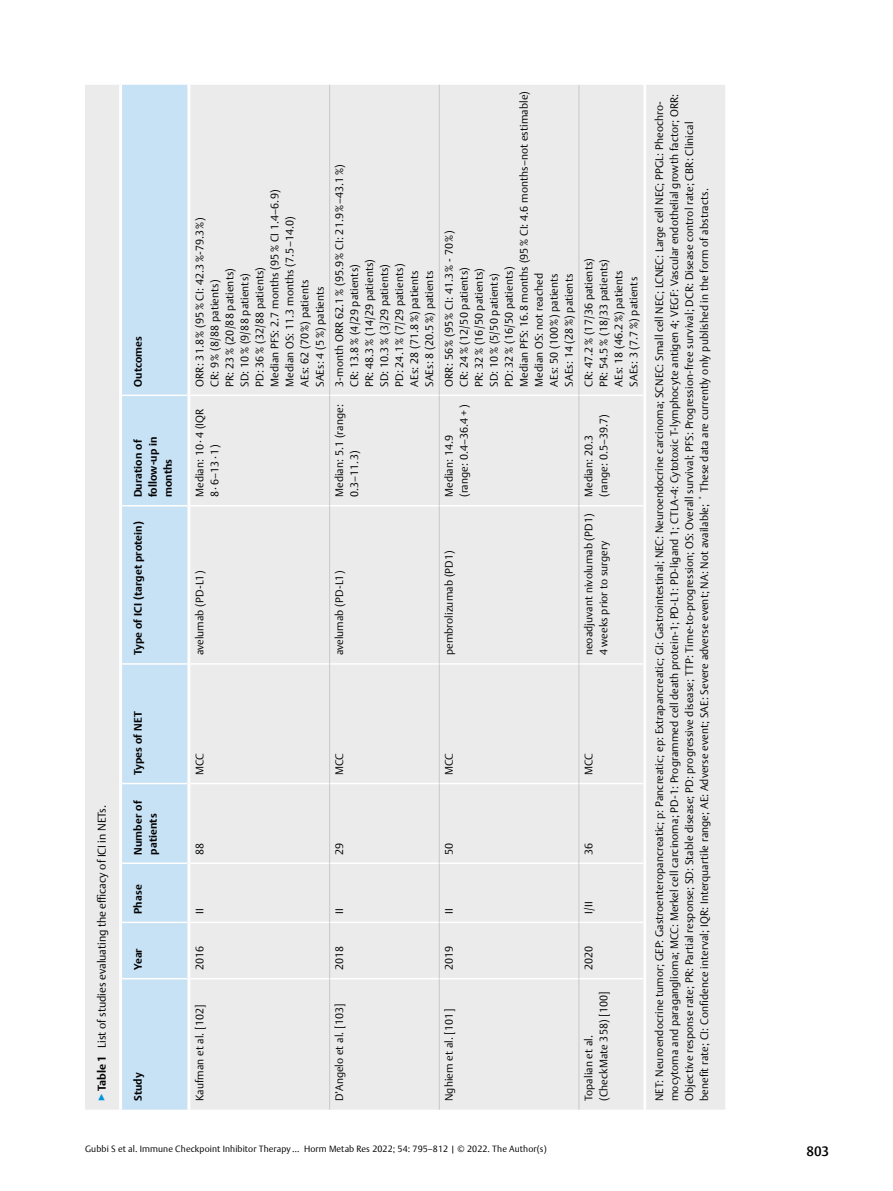
<style>
.page{position:relative;width:893px;height:1191px;background:#fff}
.page>*{position:absolute;margin:0;border:0;box-sizing:border-box;transform-origin:0 0}
.t1{font:500 13.5px "Thieme Argo 2011";color:#000}
.t2{font:300 11.25px "Thieme Argo 2011";color:#000}
.t3{font:300 10.8px/15px "Thieme Argo 2011";letter-spacing:.01em;color:#000}
.t4{font:700 10.8px/15px "Thieme Argo 2011";letter-spacing:.01em;color:#000}
.t5{font:300 9px "Thieme Argo 2011";letter-spacing:.01em;color:#000}
.s1{color:#0095da}
.s2{font-weight:700}
</style>
<div class="page">
<div style="left:85px;top:85px;width:640px;height:1024px;background:#ebebec"></div>
<div style="left:122px;top:85px;width:65px;height:1024px;background:#c7e1f5"></div>
<hr style="left:119px;top:978px;width:3px;height:131px;background:#fff">
<hr style="left:187px;top:978px;width:3px;height:131px;background:#fff">
<hr style="left:119px;top:922px;width:3px;height:56px;background:#fff">
<hr style="left:187px;top:922px;width:3px;height:56px;background:#fff">
<hr style="left:122px;top:978px;width:65px;height:1px;background:#fff">
<hr style="left:119px;top:863px;width:3px;height:59px;background:#fff">
<hr style="left:187px;top:863px;width:3px;height:59px;background:#fff">
<hr style="left:122px;top:921px;width:65px;height:2px;background:#fff">
<hr style="left:119px;top:783px;width:3px;height:80px;background:#fff">
<hr style="left:187px;top:783px;width:3px;height:80px;background:#fff">
<hr style="left:122px;top:862px;width:65px;height:2px;background:#fff">
<hr style="left:119px;top:664px;width:3px;height:119px;background:#fff">
<hr style="left:187px;top:664px;width:3px;height:119px;background:#fff">
<hr style="left:122px;top:783px;width:65px;height:1px;background:#fff">
<hr style="left:119px;top:506px;width:3px;height:158px;background:#fff">
<hr style="left:187px;top:506px;width:3px;height:158px;background:#fff">
<hr style="left:122px;top:663px;width:65px;height:1px;background:#fff">
<hr style="left:119px;top:395px;width:3px;height:111px;background:#fff">
<hr style="left:187px;top:395px;width:3px;height:111px;background:#fff">
<hr style="left:122px;top:505px;width:65px;height:1px;background:#fff">
<hr style="left:119px;top:85px;width:3px;height:310px;background:#fff">
<hr style="left:187px;top:83px;width:3px;height:312px;background:#fff">
<hr style="left:122px;top:394px;width:65px;height:2px;background:#fff">
<hr style="left:190px;top:394px;width:139px;height:2px;background:#fff">
<hr style="left:190px;top:505px;width:139px;height:1px;background:#fff">
<hr style="left:190px;top:663px;width:139px;height:1px;background:#fff">
<hr style="left:190px;top:783px;width:139px;height:1px;background:#fff">
<hr style="left:190px;top:862px;width:139px;height:2px;background:#fff">
<hr style="left:190px;top:921px;width:139px;height:2px;background:#fff">
<hr style="left:190px;top:978px;width:139px;height:1px;background:#fff">
<hr style="left:329px;top:85px;width:1px;height:310px;background:#c7c8ca">
<hr style="left:329px;top:395px;width:1px;height:111px;background:#c7c8ca">
<hr style="left:330px;top:394px;width:109px;height:2px;background:#fff">
<hr style="left:329px;top:506px;width:1px;height:158px;background:#c7c8ca">
<hr style="left:330px;top:505px;width:109px;height:1px;background:#fff">
<hr style="left:329px;top:664px;width:1px;height:119px;background:#c7c8ca">
<hr style="left:330px;top:663px;width:109px;height:1px;background:#fff">
<hr style="left:329px;top:783px;width:1px;height:80px;background:#c7c8ca">
<hr style="left:330px;top:783px;width:109px;height:1px;background:#fff">
<hr style="left:329px;top:863px;width:1px;height:59px;background:#c7c8ca">
<hr style="left:330px;top:862px;width:109px;height:2px;background:#fff">
<hr style="left:329px;top:922px;width:1px;height:56px;background:#c7c8ca">
<hr style="left:330px;top:921px;width:109px;height:2px;background:#fff">
<hr style="left:329px;top:978px;width:1px;height:131px;background:#c7c8ca">
<hr style="left:330px;top:978px;width:109px;height:1px;background:#fff">
<hr style="left:439px;top:85px;width:1px;height:310px;background:#c7c8ca">
<hr style="left:439px;top:395px;width:1px;height:111px;background:#c7c8ca">
<hr style="left:440px;top:394px;width:139px;height:2px;background:#fff">
<hr style="left:439px;top:506px;width:1px;height:158px;background:#c7c8ca">
<hr style="left:440px;top:505px;width:139px;height:1px;background:#fff">
<hr style="left:439px;top:664px;width:1px;height:119px;background:#c7c8ca">
<hr style="left:440px;top:663px;width:139px;height:1px;background:#fff">
<hr style="left:439px;top:783px;width:1px;height:80px;background:#c7c8ca">
<hr style="left:440px;top:783px;width:139px;height:1px;background:#fff">
<hr style="left:439px;top:863px;width:1px;height:59px;background:#c7c8ca">
<hr style="left:440px;top:862px;width:139px;height:2px;background:#fff">
<hr style="left:439px;top:922px;width:1px;height:56px;background:#c7c8ca">
<hr style="left:440px;top:921px;width:139px;height:2px;background:#fff">
<hr style="left:439px;top:978px;width:1px;height:131px;background:#c7c8ca">
<hr style="left:440px;top:978px;width:139px;height:1px;background:#fff">
<hr style="left:579px;top:85px;width:1px;height:310px;background:#c7c8ca">
<hr style="left:579px;top:395px;width:1px;height:111px;background:#c7c8ca">
<hr style="left:579px;top:394px;width:64px;height:2px;background:#fff">
<hr style="left:579px;top:506px;width:1px;height:158px;background:#c7c8ca">
<hr style="left:579px;top:505px;width:64px;height:1px;background:#fff">
<hr style="left:579px;top:664px;width:1px;height:119px;background:#c7c8ca">
<hr style="left:579px;top:663px;width:64px;height:1px;background:#fff">
<hr style="left:579px;top:783px;width:1px;height:80px;background:#c7c8ca">
<hr style="left:579px;top:783px;width:64px;height:1px;background:#fff">
<hr style="left:579px;top:863px;width:1px;height:59px;background:#c7c8ca">
<hr style="left:579px;top:862px;width:64px;height:2px;background:#fff">
<hr style="left:579px;top:922px;width:1px;height:56px;background:#c7c8ca">
<hr style="left:579px;top:921px;width:64px;height:2px;background:#fff">
<hr style="left:579px;top:978px;width:1px;height:131px;background:#c7c8ca">
<hr style="left:579px;top:978px;width:64px;height:1px;background:#fff">
<hr style="left:643px;top:75px;width:3px;height:1043px;background:#fff">
<p class="t2" style="left:94px;top:1101px;width:298px;rotate:-90deg"><span class="s1">▶</span><span class="s2">Table 1</span> List of studies evaluating the efficacy of ICI in NETs.</p>
<p class="t4" style="left:130px;top:387px;width:52px;rotate:-90deg">Outcomes</p>
<p class="t4" style="left:130px;top:497px;width:62px;rotate:-90deg">Duration of follow-up in months</p>
<p class="t4" style="left:130px;top:655px;width:136px;rotate:-90deg">Type of ICI (target protein)</p>
<p class="t4" style="left:130px;top:775px;width:65px;rotate:-90deg">Types of NET</p>
<p class="t4" style="left:130px;top:854px;width:56px;rotate:-90deg">Number of patients</p>
<p class="t4" style="left:130px;top:914px;width:31px;rotate:-90deg">Phase</p>
<p class="t4" style="left:130px;top:970px;width:23px;rotate:-90deg">Year</p>
<p class="t4" style="left:130px;top:1101px;width:30px;rotate:-90deg">Study</p>
<p class="t3" style="left:192px;top:387px;width:199px;rotate:-90deg">ORR: 31.8% (95% CI: 42.3%-79.3%)<br>CR: 9% (8/88 patients)<br>PR: 23% (20/88 patients)<br>SD: 10% (9/88 patients)<br>PD: 36% (32/88 patients)<br>Median PFS: 2.7 months (95% CI 1.4–6.9)<br>Median OS: 11.3 months (7.5–14.0)<br>AEs: 62 (70%) patients<br>SAEs: 4 (5%) patients</p>
<p class="t3" style="left:192px;top:497px;width:90px;rotate:-90deg">Median: 10 · 4 (IQR<br>8·6–13·1)</p>
<p class="t3" style="left:192px;top:655px;width:86px;rotate:-90deg">avelumab (PD-L1)</p>
<p class="t3" style="left:332px;top:387px;width:224px;rotate:-90deg">3-month ORR 62.1% (95.9% CI: 21.9%–43.1%)<br>CR: 13.8% (4/29 patients)<br>PR: 48.3% (14/29 patients)<br>SD: 10.3% (3/29 patients)<br>PD: 24.1% (7/29 patients)<br>AEs: 28 (71.8%) patients<br>SAEs: 8 (20.5%) patients</p>
<p class="t3" style="left:332px;top:497px;width:94px;rotate:-90deg">Median: 5.1 (range:<br>0.3–11.3)</p>
<p class="t3" style="left:441px;top:387px;width:297px;rotate:-90deg">ORR: 56% (95% CI: 41.3% - 70%)<br>CR: 24% (12/50 patients)<br>PR: 32% (16/50 patients)<br>SD: 10% (5/50 patients)<br>PD: 32% (16/50 patients)<br>Median PFS: 16.8 months (95% CI: 4.6 months–not estimable)<br>Median OS: not reached<br>AEs: 50 (100%) patients<br>SAEs: 14 (28%) patients</p>
<p class="t3" style="left:441px;top:497px;width:94px;rotate:-90deg">Median: 14.9 (range: 0.4–36.4 + )</p>
<p class="t3" style="left:332px;top:655px;width:86px;rotate:-90deg">avelumab (PD-L1)</p>
<p class="t3" style="left:441px;top:655px;width:106px;rotate:-90deg">pembrolizumab (PD1)</p>
<p class="t3" style="left:581px;top:387px;width:130px;rotate:-90deg">CR: 47.2% (17/36 patients)<br>PR: 54.5% (18/33 patients)<br>AEs: 18 (46.2%) patients<br>SAEs: 3 (7.7%) patients</p>
<p class="t3" style="left:581px;top:497px;width:85px;rotate:-90deg">Median: 20.3 (range: 0.5–39.7)</p>
<p class="t3" style="left:581px;top:655px;width:143px;rotate:-90deg">neoadjuvant nivolumab (PD1)<br>4 weeks prior to surgery</p>
<p class="t3" style="left:192px;top:775px;width:23px;rotate:-90deg">MCC</p>
<p class="t3" style="left:332px;top:775px;width:23px;rotate:-90deg">MCC</p>
<p class="t3" style="left:441px;top:775px;width:23px;rotate:-90deg">MCC</p>
<p class="t3" style="left:581px;top:775px;width:23px;rotate:-90deg">MCC</p>
<p class="t3" style="left:192px;top:854px;width:14px;rotate:-90deg">88</p>
<p class="t3" style="left:332px;top:854px;width:14px;rotate:-90deg">29</p>
<p class="t3" style="left:441px;top:854px;width:14px;rotate:-90deg">50</p>
<p class="t3" style="left:581px;top:854px;width:14px;rotate:-90deg">36</p>
<p class="t3" style="left:192px;top:914px;width:7px;rotate:-90deg">II</p>
<p class="t3" style="left:332px;top:914px;width:7px;rotate:-90deg">II</p>
<p class="t3" style="left:441px;top:913px;width:7px;rotate:-90deg">II</p>
<p class="t3" style="left:581px;top:913px;width:14px;rotate:-90deg">I/II</p>
<p class="t3" style="left:192px;top:970px;width:26px;rotate:-90deg">2016</p>
<p class="t3" style="left:332px;top:970px;width:26px;rotate:-90deg">2018</p>
<p class="t3" style="left:441px;top:970px;width:26px;rotate:-90deg">2019</p>
<p class="t3" style="left:581px;top:970px;width:26px;rotate:-90deg">2020</p>
<p class="t3" style="left:192px;top:1101px;width:99px;rotate:-90deg">Kaufman et al. [102]</p>
<p class="t3" style="left:332px;top:1101px;width:99px;rotate:-90deg">D’Angelo et al. [103]</p>
<p class="t3" style="left:441px;top:1101px;width:94px;rotate:-90deg">Nghiem et al. [101]</p>
<p class="t3" style="left:581px;top:1101px;width:112px;rotate:-90deg">Topalian et al. (CheckMate 358) [100]</p>
<p class="t3" style="left:652px;top:1101px;width:1009px;rotate:-90deg">NET: Neuroendocrine tumor; GEP: Gastroenteropancreatic; p: Pancreatic; ep: Extrapancreatic; GI: Gastrointestinal; NEC: Neuroendocrine carcinoma; SCNEC: Small cell NEC; LCNEC: Large cell NEC; PPGL: Pheochro&shy;mocytoma and paraganglioma; MCC: Merkel cell carcinoma; PD-1: Programmed cell death protein-1; PD-L1: PD-ligand 1; CTLA-4: Cytotoxic T-lymphocyte antigen 4; VEGF: Vascular endothelial growth factor; ORR:<br>Objective response rate; PR: Partial response; SD: Stable disease; PD: progressive disease; TTP: Time-to-progression; OS: Overall survival; PFS: Progression-free survival; DCR: Disease control rate; CBR: Clinical benefit rate; CI: Confidence interval; IQR: Interquartile range; AE: Adverse event; SAE: Severe adverse event; NA: Not available; <sup>*</sup> These data are currently only published in the form of abstracts.</p>
<p class="t5" style="left:85px;top:1143px;width:463px">Gubbi S et al. Immune Checkpoint Inhibitor Therapy… Horm Metab Res 2022; 54: 795–812 | © 2022. The Author(s)</p>
<p class="t1" style="left:806px;top:1142px;width:24px">803</p>
</div>
